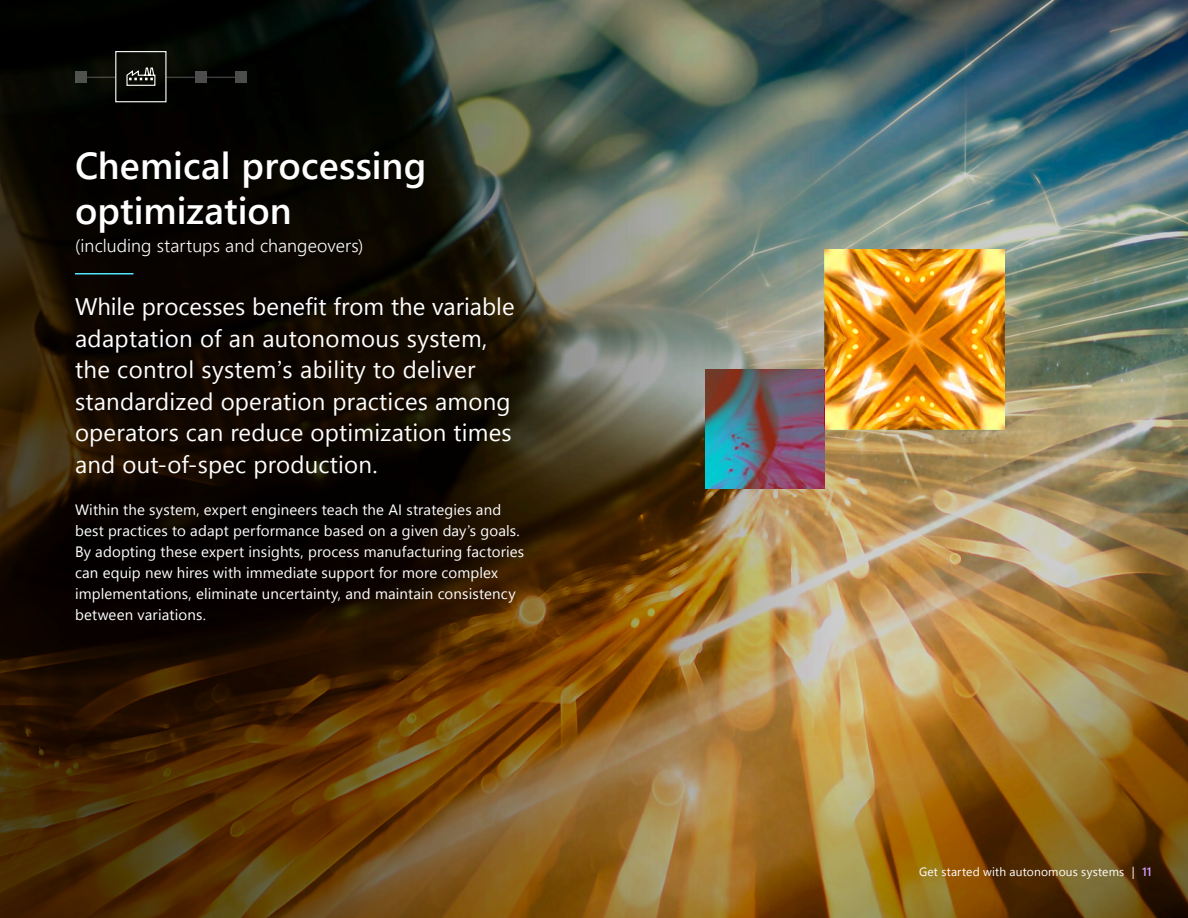
<style>
.page{position:relative;width:1188px;height:918px;background:#fff}
.page>*{position:absolute;margin:0;border:0;box-sizing:border-box;transform-origin:0 0}
.t1{font:600 37.5px/45px "Segoe UI";letter-spacing:.005em;color:#fff}
.t2{font:24px/31.5px "Segoe UI";letter-spacing:.01em;color:#fff}
.t3{font:300 18px "Segoe UI";letter-spacing:.005em;color:#fff}
.t4{font:15px/21px "Segoe UI";letter-spacing:.01em;color:#fff}
.t5{font:12px "Segoe UI";letter-spacing:.015em;color:#fff}
.s1{font-weight:600;color:#d59dff}
</style>
<div class="page">
<img style="left:834px;top:0;width:354px;height:489px">
<img style="left:0;top:0;width:834px;height:918px">
<img style="left:824px;top:249px;width:181px;height:180px">
<img style="left:705px;top:370px;width:119px;height:119px">
<img style="left:579px;top:489px;width:609px;height:429px">
<hr style="left:75px;top:273px;width:59px;height:1px;background:#50e6ff">
<svg style="left:207px;top:77px;width:28px;height:1px"></svg>
<div style="left:75px;top:71px;width:12px;height:12px;background:#4e514e"></div>
<div style="left:195px;top:71px;width:12px;height:12px;background:#4c4c4c"></div>
<div style="left:235px;top:71px;width:12px;height:12px;background:#4c4e4c"></div>
<svg style="left:87px;top:51px;width:108px;height:52px;background:#181914"></svg>
<p class="t1" style="left:75px;top:142px;width:353px">Chemical processing optimization</p>
<p class="t3" style="left:75px;top:232px;width:290px">(including startups and changeovers)</p>
<p class="t2" style="left:75px;top:290px;width:441px">While processes benefit from the variable adaptation of an autonomous system, the control system’s ability to deliver standardized operation practices among operators can reduce optimization times and out-of-spec production.</p>
<p class="t4" style="left:75px;top:498px;width:451px">Within the system, expert engineers teach the AI strategies and best practices to adapt performance based on a given day’s goals.<br>By adopting these expert insights, process manufacturing factories can equip new hires with immediate support for more complex implementations, eliminate uncertainty, and maintain consistency between variations.</p>
<p class="t5" style="left:919px;top:862px;width:234px">Get started with autonomous systems | <span class="s1">11</span></p>
</div>
